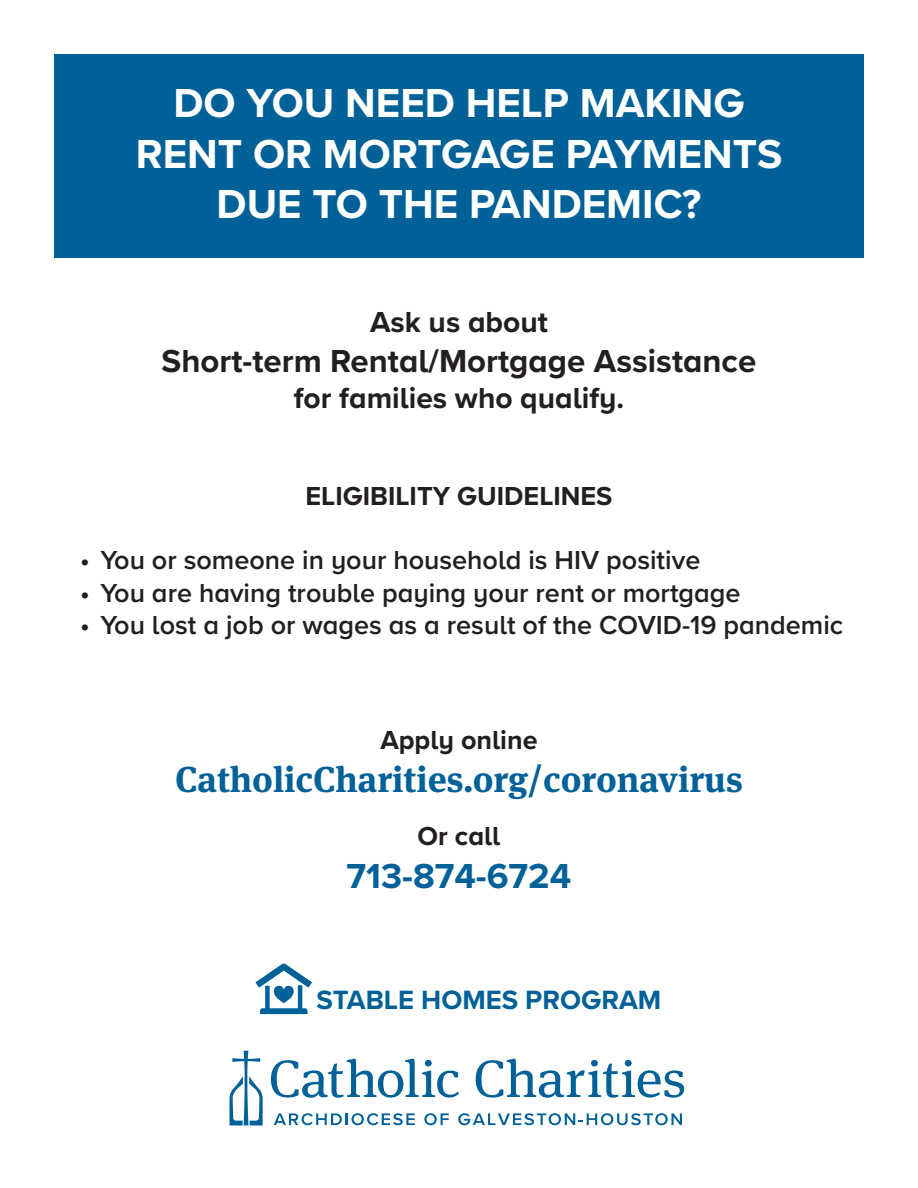
<style>
.page{position:relative;width:918px;height:1188px;background:#fff}
.page>*{position:absolute;margin:0;border:0;box-sizing:border-box;transform-origin:0 0}
.t1{font:700 42px "Proxima Nova A";color:#fff}
.t2{font:700 36px "Meta Serif OT";color:#006198}
.t3{font:700 36px "Proxima Nova A";color:#006198}
.t4{font:700 33px "Proxima Nova A";color:#231f20}
.t5{font:700 30px "Proxima Nova A";color:#231f20}
.t6{font:700 27.45px "Proxima Nova A";color:#006198}
.t7{font:600 27px "Proxima Nova A";color:#231f20}
.t8{font:700 27px "Proxima Nova A";color:#231f20}
</style>
<div class="page">
<svg style="left:271px;top:1059px;width:188px;height:39px"></svg>
<svg style="left:476px;top:1059px;width:208px;height:39px"></svg>
<svg style="left:230px;top:1051px;width:33px;height:74px"></svg>
<svg style="left:274px;top:1113px;width:141px;height:12px"></svg>
<svg style="left:424px;top:1113px;width:25px;height:12px"></svg>
<svg style="left:458px;top:1113px;width:224px;height:12px"></svg>
<svg style="left:255px;top:963px;width:57px;height:51px"></svg>
<div style="left:54px;top:54px;width:810px;height:203px;background:#006198"></div>
<p class="t1" style="left:173px;top:72px;width:573px">DO YOU NEED HELP MAKING</p>
<p class="t1" style="left:136px;top:123px;width:648px">RENT OR MORTGAGE PAYMENTS</p>
<p class="t1" style="left:217px;top:173px;width:486px">DUE TO THE PANDEMIC?</p>
<p class="t5" style="left:370px;top:300px;width:179px">Ask us about</p>
<p class="t4" style="left:162px;top:336px;width:596px">Short-term Rental/Mortgage Assistance</p>
<p class="t5" style="left:294px;top:375px;width:332px">for families who qualify.</p>
<p class="t8" style="left:305px;top:475px;width:309px">ELIGIBILITY GUIDELINES</p>
<p class="t7" style="left:80px;top:540px;width:622px">• You or someone in your household is HIV positive</p>
<p class="t7" style="left:80px;top:573px;width:662px">• You are having trouble paying your rent or mortgage</p>
<p class="t7" style="left:80px;top:605px;width:765px">• You lost a job or wages as a result of the COVID-19 pandemic</p>
<p class="t8" style="left:380px;top:720px;width:159px">Apply online</p>
<p class="t2" style="left:175px;top:757px;width:569px">CatholicCharities.org/coronavirus</p>
<p class="t8" style="left:418px;top:816px;width:84px">Or call</p>
<p class="t3" style="left:347px;top:849px;width:226px">713-874-6724</p>
<p class="t6" style="left:317px;top:979px;width:346px">STABLE HOMES PROGRAM</p>
</div>
